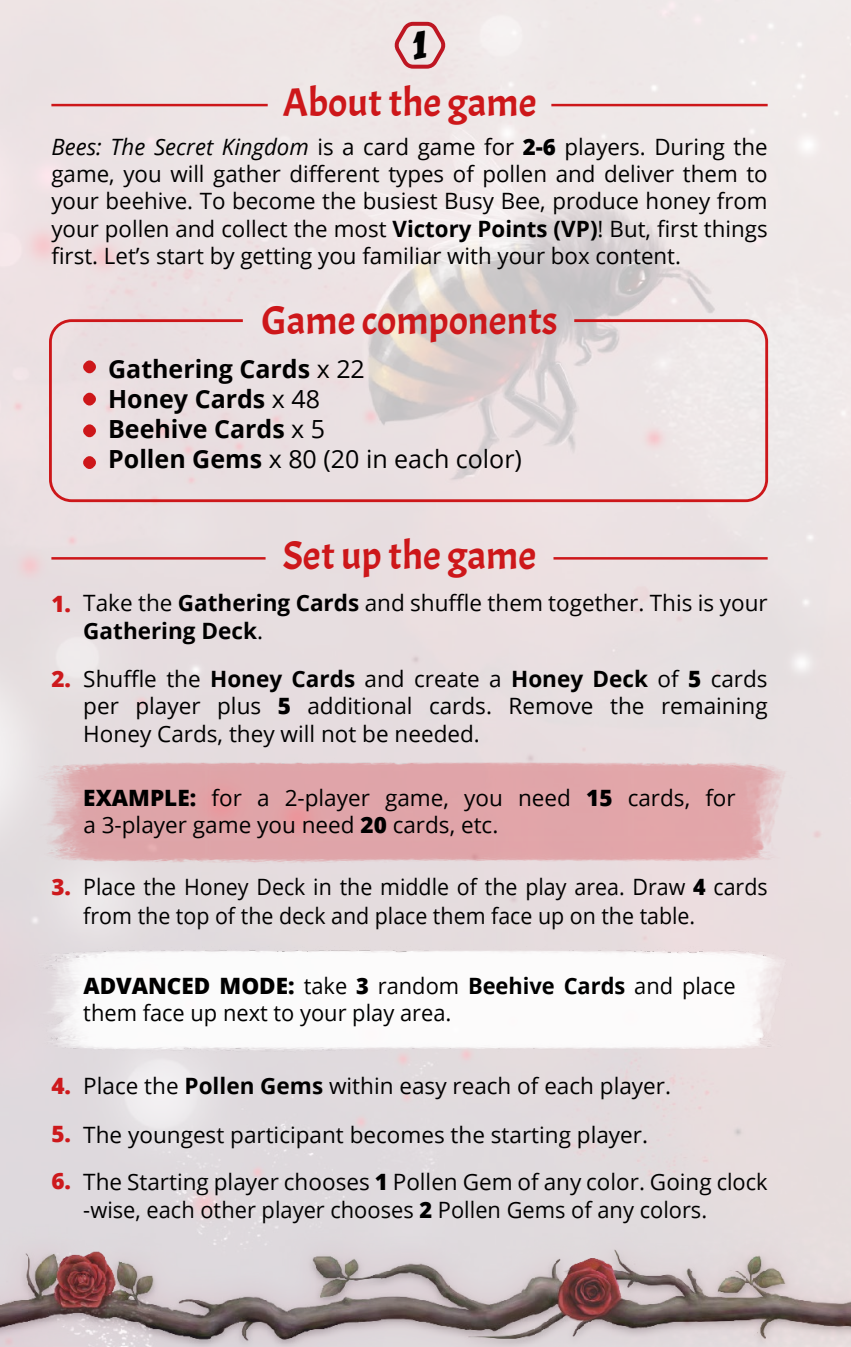
<style>
.page{position:relative;width:851px;height:1347px;background:#fff}
.page>*{position:absolute;margin:0;border:0;box-sizing:border-box;transform-origin:0 0}
.t1{font:40px "Acme";color:#cd171a}
.t2{font:700 25px/30px "Open Sans";color:#000}
.t3{font:25px "Jackinthe Box";color:#000}
.t4{font:22.5px/27px "Open Sans";color:#000}
.t5{font:22.5px/28.5px "Open Sans";color:#000;scale:.95 1}
.t6{font:800 22.5px/47.8px "Open Sans";color:#cd191c;text-align:justify}
.s1{font-style:italic}
.s2{font-weight:800}
.s3{font-weight:700}
.s4{font-weight:400}
</style>
<div class="page">
<img style="left:0;top:0;width:850px;height:1346px">
<img style="left:12px;top:946px;width:780px;height:106px">
<img style="left:12px;top:758px;width:780px;height:107px">
<svg style="left:393px;top:20px;width:54px;height:50px;background:#e4b9bc"></svg>
<div style="left:49px;top:319px;width:719px;height:183px;border:3px solid #cd171a;border-radius:21px"></div>
<hr style="left:51px;top:104px;width:217px;height:2px;background:#cd171a">
<hr style="left:51px;top:557px;width:214px;height:2px;background:#cd171a">
<hr style="left:551px;top:104px;width:216px;height:2px;background:#cd171a">
<hr style="left:553px;top:557px;width:214px;height:2px;background:#cd171a">
<svg style="left:83px;top:360px;width:13px;height:14px"></svg>
<svg style="left:83px;top:392px;width:13px;height:14px"></svg>
<svg style="left:83px;top:424px;width:13px;height:14px"></svg>
<svg style="left:83px;top:455px;width:13px;height:14px"></svg>
<p class="t3" style="left:413px;top:34px;width:15px">1</p>
<h1 class="t1" style="left:282px;top:78px;width:255px">About the game</h1>
<p class="t4" style="left:51px;top:133px;width:717px;text-align:justify"><span class="s1">Bees: The Secret Kingdom</span> is a card game for <span class="s2">2-6</span> players. During the game, you will gather different types of pollen and deliver them to your beehive. To become the busiest Busy Bee, produce honey from your pollen and collect the most <span class="s3">Victory Points (VP)</span>! But, first things first. Let’s start by getting you familiar with your box content.</p>
<h1 class="t1" style="left:261px;top:296px;width:298px">Game components</h1>
<p class="t2" style="left:108px;top:353px;width:415px">Gathering Cards <span class="s4">x 22<br></span>Honey Cards <span class="s4">x 48<br></span>Beehive Cards <span class="s4">x 5<br></span>Pollen Gems <span class="s4">x 80 (20 in each color)</span></p>
<p class="t6" style="left:51px;top:578px;width:21px">1.</p>
<p class="t6" style="left:51px;top:654px;width:21px">2.</p>
<h1 class="t1" style="left:283px;top:531px;width:255px">Set up the game</h1>
<p class="t4" style="left:83px;top:588px;width:685px;line-height:28.5px">Take the <span class="s3">Gathering Cards</span> and shuffle them together. This is your<br><span class="s3">Gathering Deck</span>.</p>
<p class="t4" style="left:83px;top:664px;width:685px;line-height:27.8px;text-align:justify">Shuffle the <span class="s3">Honey Cards</span> and create a <span class="s3">Honey Deck</span> of <span class="s2">5</span> cards per player plus <span class="s2">5</span> additional cards. Remove the remaining Honey Cards, they will not be needed.</p>
<p class="t4" style="left:83px;top:784px;width:653px"><span class="s2">EXAMPLE:</span> for a 2-player game, you need <span class="s2">15</span> cards, for a 3-player game you need <span class="s2">20</span> cards, etc.</p>
<p class="t6" style="left:51px;top:861px;width:21px">3.</p>
<p class="t5" style="left:83px;top:872px;width:721px">Place the Honey Deck in the middle of the play area. Draw <span class="s2">4</span> cards from the top of the deck and place them face up on the table.</p>
<p class="t4" style="left:83px;top:971px;width:653px"><span class="s2">ADVANCED MODE:</span> take <span class="s2">3</span> random <span class="s3">Beehive Cards</span> and place them face up next to your play area.</p>
<p class="t6" style="left:51px;top:1060px;width:21px">4.<br>5.<br>6.</p>
<p class="t4" style="left:83px;top:1061px;width:685px;line-height:47.8px">Place the <span class="s3">Pollen Gems</span> within easy reach of each player.<br>The youngest participant becomes the starting player.<br>The Starting player chooses <span class="s2">1</span> Pollen Gem of any color. Going clock</p>
<p class="t4" style="left:83px;top:1195px;width:625px">-wise, each other player chooses <span class="s2">2</span> Pollen Gems of any colors.</p>
</div>
